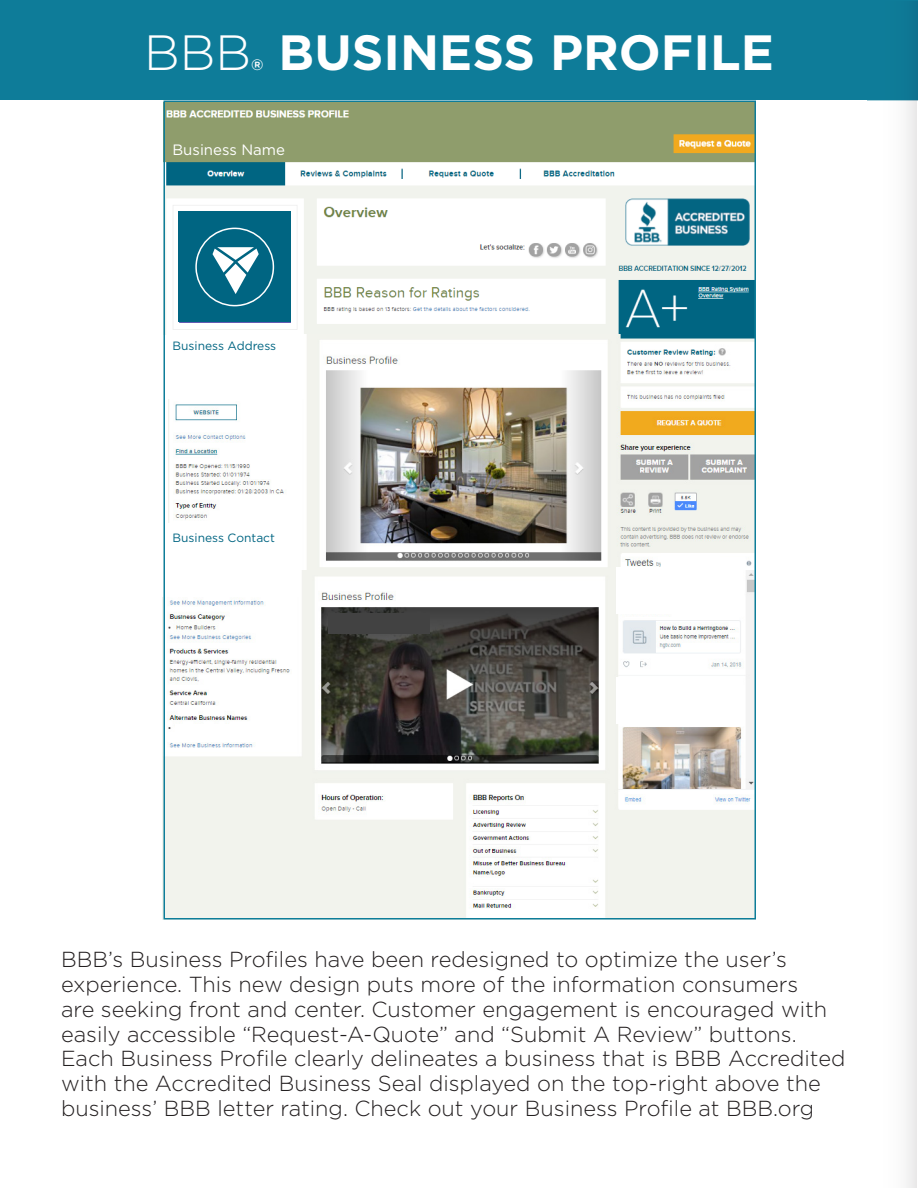
<style>
.page{position:relative;width:918px;height:1188px;background:#fff}
.page>*{position:absolute;margin:0;border:0;box-sizing:border-box;transform-origin:0 0}
.t1{font:700 49.5px "Gotham";color:#fff}
.t2{font:300 49.5px "Gotham";color:#fff}
.t3{font:300 21.75px/24.8px "Gotham";color:#231f20}
.t4{font:15px "Gotham";color:#fff}
.t5{font:700 15px "Gotham";color:#fff}
.t6{font:12px "Gotham";color:#006582}
</style>
<div class="page">
<div style="left:0;top:0;width:918px;height:100px;background:#0e7c99"></div>
<img style="left:163px;top:102px;width:590px;height:233px">
<img style="left:168px;top:335px;width:585px;height:236px">
<img style="left:162px;top:571px;width:591px;height:348px">
<div style="left:164px;top:126px;width:254px;height:35px;background:#8f9d6c"></div>
<div style="left:178px;top:212px;width:113px;height:110px;background:#006582"></div>
<div style="left:168px;top:335px;width:136px;height:64px;background:#fff"></div>
<div style="left:152px;top:524px;width:147px;height:73px;background:#fff"></div>
<div style="left:328px;top:613px;width:102px;height:21px;background:#424242"></div>
<div style="left:616px;top:678px;width:127px;height:46px;background:#fff"></div>
<div style="left:616px;top:567px;width:127px;height:46px;background:#fff"></div>
<div style="left:368px;top:802px;width:85px;height:16px;background:#fff"></div>
<div style="left:662px;top:554px;width:58px;height:17px;background:#fff"></div>
<div style="left:323px;top:224px;width:276px;height:16px;background:#fff"></div>
<div style="left:617px;top:250px;width:71px;height:14px;background:#f1f3ed"></div>
<div style="left:176px;top:724px;width:68px;height:14px;background:#fff"></div>
<svg style="left:195px;top:228px;width:79px;height:78px"></svg>
<div style="left:867px;top:100px;width:50px;height:1088px;background:linear-gradient(to right,#fff,#f0f0f0)"></div>
<p class="t2" style="left:144px;top:26px;width:109px">BBB</p>
<p class="t5" style="left:251px;top:56px;width:14px">®</p>
<p class="t1" style="left:279px;top:24px;width:497px">BUSINESS PROFILE</p>
<p class="t4" style="left:172px;top:142px;width:114px">Business Name</p>
<p class="t6" style="left:172px;top:339px;width:105px">Business Address</p>
<p class="t6" style="left:172px;top:531px;width:104px">Business Contact</p>
<p class="t3" style="left:61px;top:947px;width:786px">BBB’s Business Profiles have been redesigned to optimize the user’s experience. This new design puts more of the information consumers<br>are seeking front and center. Customer engagement is encouraged with easily accessible “Request-A-Quote” and “Submit A Review” buttons.<br>Each Business Profile clearly delineates a business that is BBB Accredited with the Accredited Business Seal displayed on the top-right above the business’ BBB letter rating. Check out your Business Profile at BBB.org</p>
</div>
